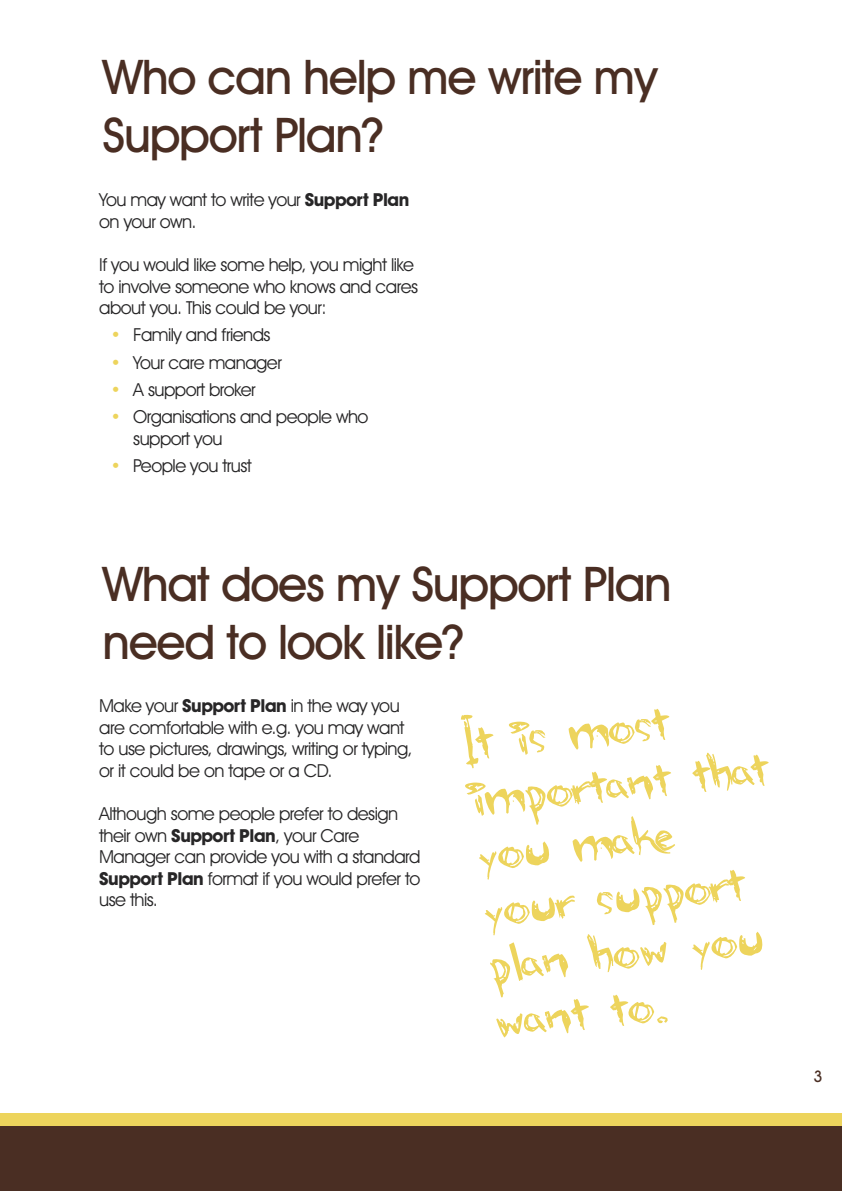
<style>
.page{position:relative;width:842px;height:1191px;background:#fff}
.page>*{position:absolute;margin:0;border:0;box-sizing:border-box;transform-origin:0 0}
.t1{font:52.4px/56px "alienstrawberry";color:#edd45c}
.t2{font:500 48px/57.6px "Avant Garde IT Cby BT";letter-spacing:-.03em;color:#4a2e23}
.t3{font:18px/21.6px "Avant Garde IT Cby BT";letter-spacing:-.03em;color:#272627}
.t4{font:500 16px "Avant Garde IT Cby BT";color:#4a2e23}
.s1{font-weight:700}
.s2{color:#edd45c}
</style>
<div class="page">
<div style="left:0;top:1113px;width:842px;height:65px;background:#edd45c"></div>
<div style="left:0;top:1126px;width:842px;height:65px;background:#4a2e23"></div>
<h2 class="t2" style="left:103px;top:53px;width:557px">Who can help me write my<br>Support Plan?</h2>
<p class="t3" style="left:99px;top:190px;width:312px">You may want to write your <span class="s1">Support Plan </span>on your own.</p>
<p class="t3" style="left:99px;top:255px;width:320px">If you would like some help, you might like to involve someone who knows and cares about you. This could be your:</p>
<p class="t3" style="left:111px;top:326px;width:161px"><span class="s2">•</span> Family and friends</p>
<p class="t3" style="left:111px;top:353px;width:173px"><span class="s2">•</span> Your care manager</p>
<p class="t3" style="left:111px;top:380px;width:147px"><span class="s2">•</span> A support broker</p>
<p class="t3" style="left:133px;top:407px;width:237px;text-indent:-23px"><span class="s2">•</span> Organisations and people who support you</p>
<p class="t3" style="left:111px;top:456px;width:143px"><span class="s2">•</span> People you trust</p>
<h2 class="t2" style="left:103px;top:559px;width:571px">What does my Support Plan need to look like?</h2>
<p class="t3" style="left:99px;top:696px;width:315px">Make your <span class="s1">Support Plan</span> in the way you are comfortable with e.g. you may want to use pictures, drawings, writing or typing, or it could be on tape or a CD.</p>
<p class="t3" style="left:99px;top:804px;width:323px">Although some people prefer to design their own <span class="s1">Support Plan</span>, your Care<br>Manager can provide you with a standard<br><span class="s1">Support Plan</span> format if you would prefer to use this.</p>
<h1 class="t1" style="left:463px;top:716px;width:300px;rotate:-6deg">It is most important that you make your support plan how you want to.</h1>
<p class="t4" style="left:814px;top:1070px;width:11px">3</p>
</div>
